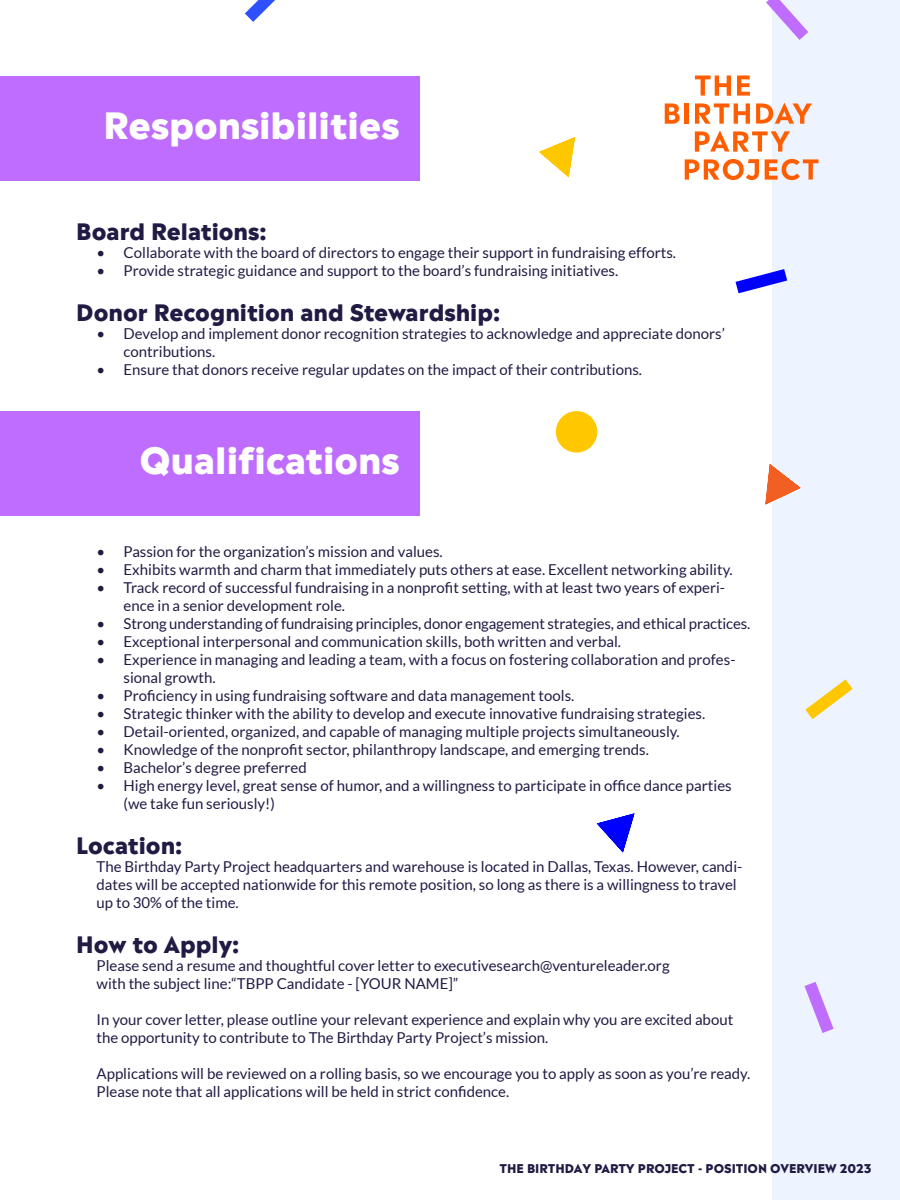
<style>
.page{position:relative;width:900px;height:1200px;background:#edf3ff}
.page>*{position:absolute;margin:0;border:0;box-sizing:border-box;transform-origin:0 0}
.t1{font:800 36px "Madera W01";color:#fff}
.t2{font:800 22.5px "Madera W01";color:#211b44}
.t3{font:15px/18px "Lato";color:#211b44}
.t4{font:800 12px "Madera W01";color:#211b44}
</style>
<div class="page">
<div style="left:0;top:0;width:772px;height:1200px;background:#fff"></div>
<svg style="left:695px;top:75px;width:36px;height:21px"></svg>
<svg style="left:737px;top:75px;width:13px;height:21px"></svg>
<svg style="left:665px;top:103px;width:15px;height:21px"></svg>
<hr style="left:685px;top:103px;width:4px;height:21px;background:#ff5e00">
<svg style="left:695px;top:103px;width:55px;height:21px"></svg>
<svg style="left:756px;top:103px;width:56px;height:21px"></svg>
<svg style="left:695px;top:131px;width:95px;height:21px"></svg>
<svg style="left:685px;top:159px;width:74px;height:21px"></svg>
<svg style="left:765px;top:159px;width:53px;height:21px"></svg>
<div style="left:0;top:76px;width:420px;height:105px;background:#bf6dff"></div>
<div style="left:0;top:412px;width:420px;height:104px;background:#bf6dff"></div>
<svg style="left:539px;top:137px;width:36px;height:40px"></svg>
<svg style="left:805px;top:982px;width:29px;height:51px"></svg>
<svg style="left:805px;top:679px;width:48px;height:40px"></svg>
<svg style="left:765px;top:464px;width:36px;height:41px"></svg>
<svg style="left:736px;top:269px;width:51px;height:24px"></svg>
<svg style="left:245px;top:0;width:30px;height:22px"></svg>
<svg style="left:766px;top:0;width:42px;height:40px"></svg>
<svg style="left:597px;top:813px;width:37px;height:40px"></svg>
<svg style="left:555px;top:411px;width:43px;height:42px"></svg>
<p class="t1" style="left:104px;top:101px;width:297px">Responsibilities</p>
<p class="t2" style="left:76px;top:217px;width:192px">Board Relations:</p>
<p class="t3" style="left:97px;top:244px;width:581px">• Collaborate with the board of directors to engage their support in fundraising efforts.</p>
<p class="t3" style="left:97px;top:262px;width:523px">• Provide strategic guidance and support to the board’s fundraising initiatives.</p>
<p class="t2" style="left:76px;top:298px;width:425px">Donor Recognition and Stewardship:</p>
<p class="t3" style="left:124px;top:325px;width:603px;text-indent:-27px">• Develop and implement donor recognition strategies to acknowledge and appreciate donors’ contributions.</p>
<p class="t3" style="left:97px;top:361px;width:547px">• Ensure that donors receive regular updates on the impact of their contributions.</p>
<p class="t1" style="left:140px;top:437px;width:261px">Qualifications</p>
<p class="t3" style="left:97px;top:542px;width:348px">• Passion for the organization’s mission and values.</p>
<p class="t3" style="left:97px;top:560px;width:637px">• Exhibits warmth and charm that immediately puts others at ease. Excellent networking ability.</p>
<p class="t3" style="left:124px;top:578px;width:603px;text-indent:-27px">• Track record of successful fundraising in a nonprofit setting, with at least two years of experi&shy;ence in a senior development role.</p>
<p class="t3" style="left:97px;top:614px;width:655px">• Strong understanding of fundraising principles, donor engagement strategies, and ethical practices.</p>
<p class="t3" style="left:97px;top:632px;width:526px">• Exceptional interpersonal and communication skills, both written and verbal.</p>
<p class="t3" style="left:124px;top:650px;width:613px;text-indent:-27px">• Experience in managing and leading a team, with a focus on fostering collaboration and profes&shy;sional growth.</p>
<p class="t3" style="left:97px;top:686px;width:479px">• Proficiency in using fundraising software and data management tools.</p>
<p class="t3" style="left:97px;top:704px;width:610px">• Strategic thinker with the ability to develop and execute innovative fundraising strategies.</p>
<p class="t3" style="left:97px;top:722px;width:585px">• Detail-oriented, organized, and capable of managing multiple projects simultaneously.</p>
<p class="t3" style="left:97px;top:740px;width:554px">• Knowledge of the nonprofit sector, philanthropy landscape, and emerging trends.</p>
<p class="t3" style="left:97px;top:758px;width:212px">• Bachelor’s degree preferred</p>
<p class="t3" style="left:124px;top:776px;width:610px;text-indent:-27px">• High energy level, great sense of humor, and a willingness to participate in office dance parties (we take fun seriously!)</p>
<p class="t2" style="left:76px;top:830px;width:108px">Location:</p>
<p class="t3" style="left:97px;top:857px;width:647px">The Birthday Party Project headquarters and warehouse is located in Dallas, Texas. However, candi&shy;dates will be accepted nationwide for this remote position, so long as there is a willingness to travel up to 30% of the time.</p>
<p class="t2" style="left:76px;top:929px;width:164px">How to Apply:</p>
<p class="t3" style="left:97px;top:956px;width:575px">Please send a resume and thoughtful cover letter to executivesearch@ventureleader.org</p>
<p class="t3" style="left:97px;top:974px;width:363px">with the subject line:“TBPP Candidate - [YOUR NAME]”</p>
<p class="t3" style="left:97px;top:1010px;width:638px">In your cover letter, please outline your relevant experience and explain why you are excited about the opportunity to contribute to The Birthday Party Project’s mission.</p>
<p class="t3" style="left:97px;top:1064px;width:655px">Applications will be reviewed on a rolling basis, so we encourage you to apply as soon as you’re ready.<br>Please note that all applications will be held in strict confidence.</p>
<p class="t4" style="left:499px;top:1161px;width:374px">THE BIRTHDAY PARTY PROJECT - POSITION OVERVIEW 2023</p>
</div>
